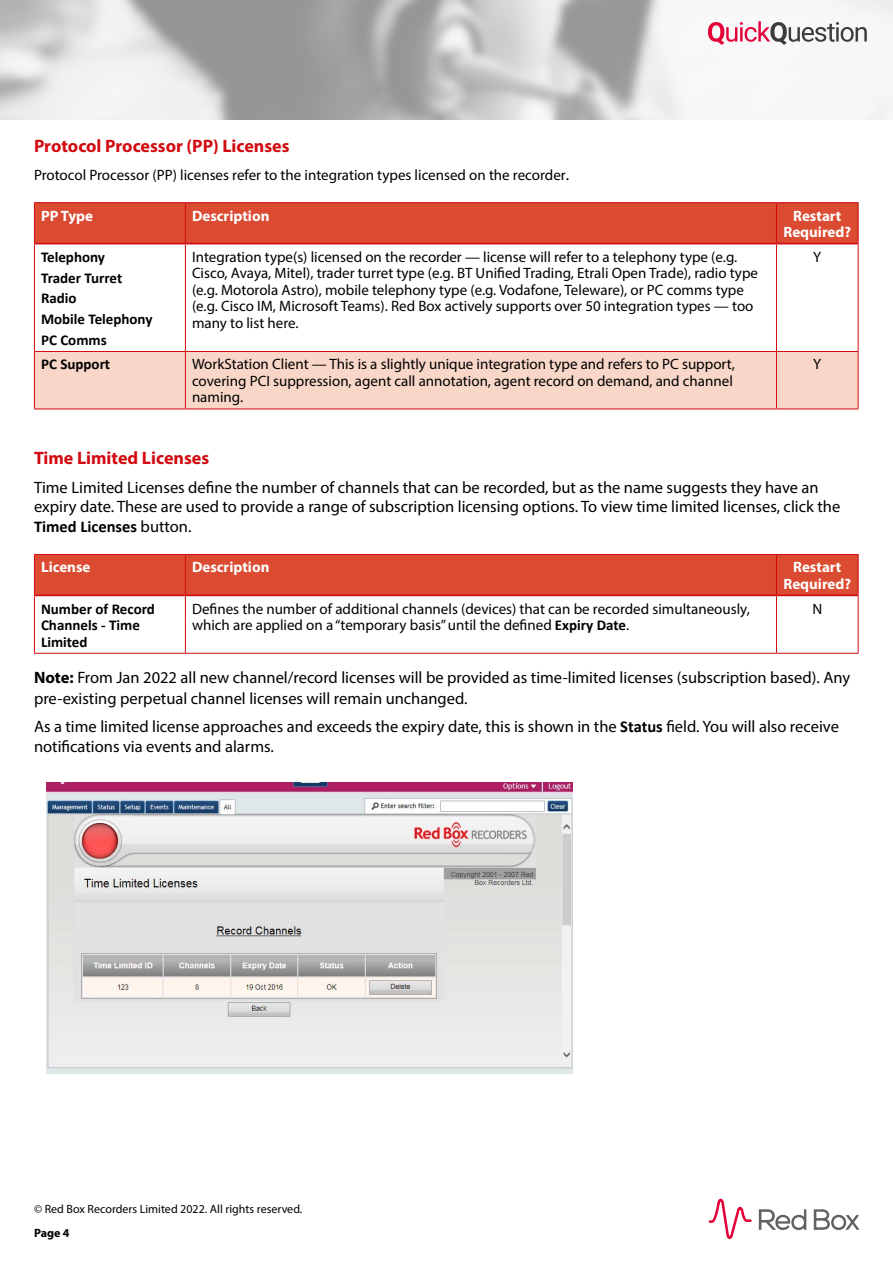
<style>
.page{position:relative;width:893px;height:1263px;background:#fff}
.page>*{position:absolute;margin:0;border:0;box-sizing:border-box;transform-origin:0 0}
.t1{font:700 18px "Myriad Pro";color:#d20a11}
.t2{font:16.5px/19.5px "Myriad Pro";color:#000}
.t3{font:700 16.5px "Calibri";color:#000}
.t4{font:15px/16.5px "Myriad Pro";color:#000}
.t5{font:700 15px/20.7px "Calibri";color:#000}
.t6{font:700 15px/16.5px "Myriad Pro";color:#fff;text-align:center}
.t7{font:12px "Myriad Pro";color:#000}
.t8{font:700 12px "Myriad Pro";color:#000}
.s1{font-size:16.5px}
.s2{font-family:"Myriad Pro";font-weight:400}
.s3{font-family:"Calibri";font-weight:700}
.s4{font-weight:700}
</style>
<div class="page">
<svg style="left:709px;top:1199px;width:43px;height:40px"></svg>
<svg style="left:759px;top:1209px;width:47px;height:21px"></svg>
<svg style="left:814px;top:1209px;width:45px;height:21px"></svg>
<svg style="left:708px;top:21px;width:159px;height:24px"></svg>
<div style="left:35px;top:203px;width:823px;height:40px;background:#db4b31"></div>
<div style="left:35px;top:352px;width:823px;height:56px;background:#f8d6c8"></div>
<hr style="left:185px;top:203px;width:1px;height:40px;background:#d20a11">
<hr style="left:185px;top:244px;width:1px;height:107px;background:#d20a11">
<hr style="left:185px;top:352px;width:1px;height:56px;background:#d20a11">
<hr style="left:776px;top:352px;width:1px;height:56px;background:#d20a11">
<hr style="left:34px;top:352px;width:1px;height:56px;background:#d20a11">
<hr style="left:858px;top:352px;width:1px;height:56px;background:#d20a11">
<hr style="left:34px;top:408px;width:151px;height:1px;background:#d20a11">
<hr style="left:185px;top:408px;width:591px;height:1px;background:#d20a11">
<hr style="left:776px;top:408px;width:82px;height:1px;background:#d20a11">
<hr style="left:34px;top:244px;width:1px;height:107px;background:#d20a11">
<hr style="left:776px;top:244px;width:1px;height:107px;background:#d20a11">
<hr style="left:858px;top:244px;width:1px;height:107px;background:#d20a11">
<hr style="left:34px;top:351px;width:151px;height:1px;background:#d20a11">
<hr style="left:185px;top:351px;width:591px;height:1px;background:#d20a11">
<hr style="left:776px;top:351px;width:82px;height:1px;background:#d20a11">
<hr style="left:34px;top:202px;width:151px;height:1px;background:#d20a11">
<hr style="left:34px;top:203px;width:1px;height:40px;background:#d20a11">
<hr style="left:185px;top:202px;width:591px;height:1px;background:#d20a11">
<hr style="left:776px;top:202px;width:82px;height:1px;background:#d20a11">
<hr style="left:858px;top:203px;width:1px;height:40px;background:#d20a11">
<hr style="left:776px;top:203px;width:1px;height:40px;background:#d20a11">
<hr style="left:34px;top:243px;width:151px;height:1px;background:#d20a11">
<hr style="left:185px;top:243px;width:591px;height:1px;background:#d20a11">
<hr style="left:776px;top:243px;width:82px;height:1px;background:#d20a11">
<div style="left:35px;top:555px;width:823px;height:40px;background:#db4b31"></div>
<hr style="left:185px;top:555px;width:1px;height:40px;background:#d20a11">
<hr style="left:185px;top:596px;width:1px;height:57px;background:#d20a11">
<hr style="left:34px;top:596px;width:1px;height:57px;background:#d20a11">
<hr style="left:776px;top:596px;width:1px;height:57px;background:#d20a11">
<hr style="left:858px;top:596px;width:1px;height:57px;background:#d20a11">
<hr style="left:34px;top:653px;width:151px;height:1px;background:#d20a11">
<hr style="left:185px;top:653px;width:591px;height:1px;background:#d20a11">
<hr style="left:776px;top:653px;width:82px;height:1px;background:#d20a11">
<hr style="left:34px;top:554px;width:151px;height:1px;background:#d20a11">
<hr style="left:34px;top:555px;width:1px;height:40px;background:#d20a11">
<hr style="left:185px;top:554px;width:591px;height:1px;background:#d20a11">
<hr style="left:776px;top:554px;width:82px;height:1px;background:#d20a11">
<hr style="left:858px;top:555px;width:1px;height:40px;background:#d20a11">
<hr style="left:776px;top:555px;width:1px;height:40px;background:#d20a11">
<hr style="left:34px;top:595px;width:151px;height:1px;background:#d20a11">
<hr style="left:185px;top:595px;width:591px;height:1px;background:#d20a11">
<hr style="left:776px;top:595px;width:82px;height:1px;background:#d20a11">
<img style="left:46px;top:783px;width:527px;height:291px">
<p class="t1" style="left:34px;top:134px;width:257px">Protocol Processor (PP) Licenses</p>
<p class="t4" style="left:34px;top:166px;width:537px">Protocol Processor (PP) licenses refer to the integration types licensed on the recorder<span class="s1">.</span></p>
<p class="t6" style="left:41px;top:207px;width:54px">PP Type</p>
<p class="t6" style="left:192px;top:207px;width:79px">Description</p>
<p class="t6" style="left:783px;top:207px;width:69px">Restart<br>Required?</p>
<p class="t5" style="left:41px;top:246px;width:113px">Telephony<br>Trader Turret<br>Radio<br>Mobile Telephony<br>PC Comms</p>
<p class="t4" style="left:192px;top:248px;width:568px">Integration type(s) licensed on the recorder — license will refer to a telephony type (e.g.<br>Cisco, Avaya, Mitel), trader turret type (e.g. BT Unified Trading, Etrali Open Trade), radio type (e.g. Motorola Astro), mobile telephony type (e.g. Vodafone, Teleware), or PC comms type (e.g. Cisco IM, Microsoft Teams). Red Box actively supports over 50 integration types — too many to list here.</p>
<p class="t4" style="left:813px;top:248px;width:10px">Y</p>
<p class="t5" style="left:41px;top:354px;width:71px">PC Support</p>
<p class="t4" style="left:192px;top:356px;width:544px">WorkStation Client — This is a slightly unique integration type and refers to PC support, covering PCI suppression, agent call annotation, agent record on demand, and channel naming.</p>
<p class="t4" style="left:813px;top:356px;width:10px">Y</p>
<p class="t1" style="left:34px;top:447px;width:177px">Time Limited Licenses</p>
<p class="t2" style="left:34px;top:477px;width:808px">Time Limited Licenses define the number of channels that can be recorded, but as the name suggests they have an expiry date. These are used to provide a range of subscription licensing options. To view time limited licenses, click the</p>
<p class="t3" style="left:34px;top:514px;width:159px">Timed Licenses <span class="s2">button.</span></p>
<p class="t6" style="left:41px;top:558px;width:51px">License</p>
<p class="t6" style="left:192px;top:558px;width:79px">Description</p>
<p class="t6" style="left:783px;top:558px;width:69px">Restart<br>Required?</p>
<p class="t5" style="left:41px;top:600px;width:115px;line-height:16.5px">Number of Record<br>Channels - Time<br>Limited</p>
<p class="t4" style="left:192px;top:600px;width:559px">Defines the number of additional channels (devices) that can be recorded simultaneously, which are applied on a “temporary basis” until the defined <span class="s3">Expiry Date</span>.</p>
<p class="t4" style="left:812px;top:600px;width:11px">N</p>
<p class="t2" style="left:34px;top:666px;width:818px;line-height:21.5px"><span class="s4">Note:</span> From Jan 2022 all new channel/record licenses will be provided as time-limited licenses (subscription based). Any pre-existing perpetual channel licenses will remain unchanged.</p>
<p class="t2" style="left:34px;top:716px;width:806px">As a time limited license approaches and exceeds the expiry date, this is shown in the <span class="s3">Status</span> field. You will also receive notifications via events and alarms.</p>
<p class="t7" style="left:34px;top:1202px;width:270px">© Red Box Recorders Limited 2022. All rights reserved.</p>
<p class="t8" style="left:34px;top:1225px;width:37px">Page 4</p>
</div>
